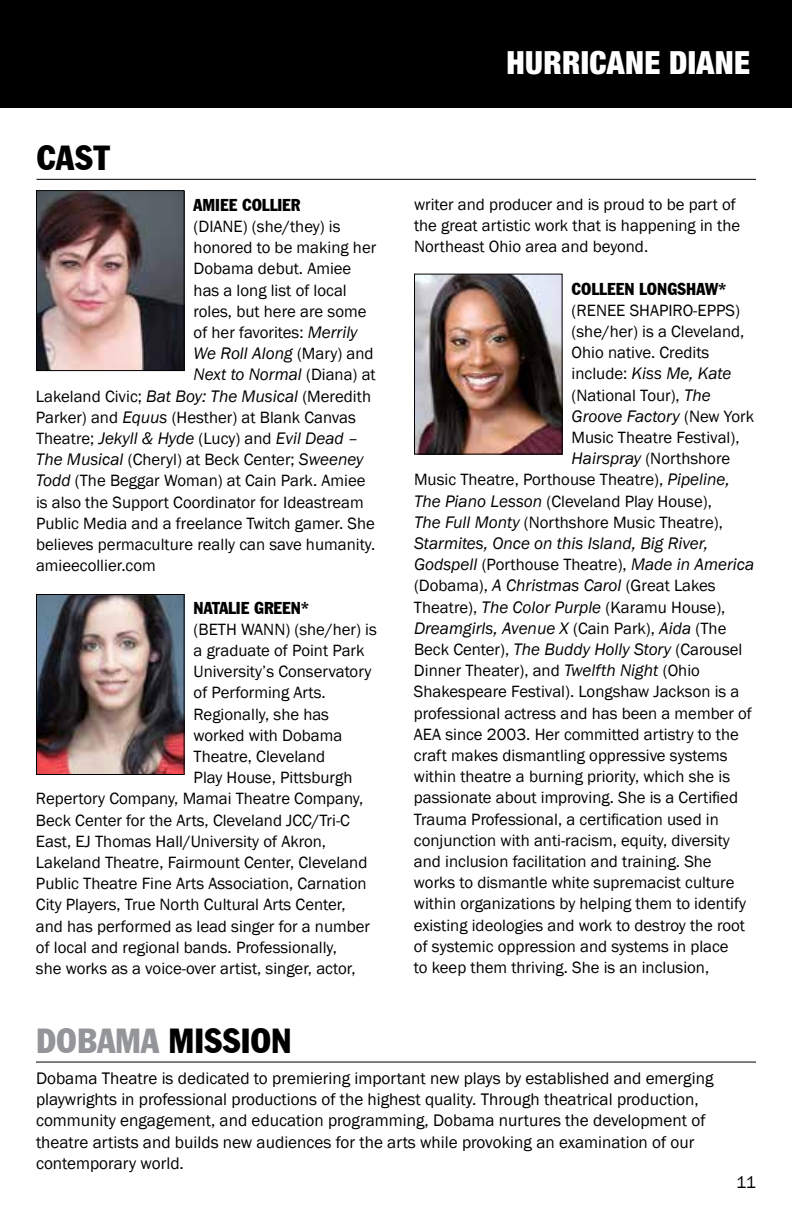
<style>
.page{position:relative;width:792px;height:1224px;background:#fff}
.page>*{position:absolute;margin:0;border:0;box-sizing:border-box;transform-origin:0 0}
.t1{font:condensed 34px "Franklin Gothic BT";color:#000}
.t2{font:900 condensed 32px "Helvetica Neue LT Pro";letter-spacing:.01em;color:#fff}
.t3{font:17.2px/21.2px "Franklin Gothic";color:#000}
.t4{font:italic 17.2px/21.2px "Franklin Gothic";color:#000}
.t5{font:16.8px/21.2px "Franklin Gothic";color:#000}
.t6{font:condensed 16.8px "Franklin Gothic BT";color:#000}
.s1{font-style:italic;font-size:17.2px}
.s2{font-style:normal;font-size:16.8px}
.s3{color:#939598}
</style>
<div class="page">
<div style="left:0;top:0;width:792px;height:108px;background:#000"></div>
<hr style="left:36px;top:1062px;width:720px;height:1px;background:#000">
<hr style="left:37px;top:179px;width:719px;height:1px;background:#000">
<img style="left:38px;top:192px;width:145px;height:177px">
<div style="left:36px;top:190px;width:149px;height:181px;border:1px solid #000"></div>
<img style="left:416px;top:276px;width:145px;height:177px">
<div style="left:414px;top:274px;width:149px;height:181px;border:1px solid #000"></div>
<img style="left:38px;top:596px;width:145px;height:177px">
<div style="left:36px;top:594px;width:149px;height:181px;border:1px solid #000"></div>
<h1 class="t1" style="left:37px;top:135px;width:75px">CAST</h1>
<p class="t6" style="left:194px;top:194px;width:108px">AMIEE COLLIER</p>
<p class="t5" style="left:194px;top:216px;width:184px">(DIANE) (she/they) is honored to be making her<br>Dobama debut. Amiee has a long list of local roles, but here are some of her favorites: <span class="s1">Merrily</span></p>
<p class="t4" style="left:194px;top:343px;width:184px">We Roll Along <span class="s2">(Mary) and<br></span>Next to Normal <span class="s2">(Diana) at</span></p>
<p class="t5" style="left:36px;top:386px;width:337px">Lakeland Civic; <span class="s1">Bat Boy: The Musical</span> (Meredith<br>Parker) and <span class="s1">Equus</span> (Hesther) at Blank Canvas</p>
<p class="t4" style="left:36px;top:428px;width:324px"><span class="s2">Theatre;</span> Jekyll &amp; Hyde <span class="s2">(Lucy) and</span> Evil Dead –</p>
<p class="t5" style="left:36px;top:449px;width:341px"><span class="s1">The Musical</span> (Cheryl) at Beck Center; <span class="s1">Sweeney Todd</span> (The Beggar Woman) at Cain Park. Amiee is also the Support Coordinator for Ideastream Public Media and a freelance Twitch gamer. She believes permaculture really can save humanity. amieecollier.com</p>
<p class="t6" style="left:194px;top:597px;width:117px">NATALIE GREEN*</p>
<p class="t5" style="left:194px;top:619px;width:185px">(BETH WANN) (she/her) is</p>
<p class="t5" style="left:194px;top:640px;width:172px">a graduate of Point Park</p>
<p class="t5" style="left:194px;top:661px;width:179px">University’s Conservatory</p>
<p class="t5" style="left:194px;top:683px;width:134px">of Performing Arts.</p>
<p class="t5" style="left:194px;top:704px;width:137px">Regionally, she has</p>
<p class="t5" style="left:194px;top:725px;width:150px">worked with Dobama</p>
<p class="t5" style="left:194px;top:746px;width:133px">Theatre, Cleveland</p>
<p class="t5" style="left:194px;top:767px;width:160px">Play House, Pittsburgh</p>
<p class="t5" style="left:36px;top:789px;width:329px">Repertory Company, Mamai Theatre Company,</p>
<p class="t5" style="left:36px;top:810px;width:315px">Beck Center for the Arts, Cleveland JCC/Tri-C</p>
<p class="t5" style="left:36px;top:831px;width:292px">East, EJ Thomas Hall/University of Akron,</p>
<p class="t5" style="left:36px;top:852px;width:333px">Lakeland Theatre, Fairmount Center, Cleveland</p>
<p class="t5" style="left:36px;top:873px;width:332px">Public Theatre Fine Arts Association, Carnation</p>
<p class="t5" style="left:36px;top:895px;width:311px">City Players, True North Cultural Arts Center,</p>
<p class="t5" style="left:36px;top:916px;width:336px">and has performed as lead singer for a number</p>
<p class="t5" style="left:36px;top:937px;width:303px">of local and regional bands. Professionally,</p>
<p class="t5" style="left:36px;top:958px;width:321px">she works as a voice-over artist, singer, actor,</p>
<h1 class="t1" style="left:36px;top:1018px;width:257px"><span class="s3">DOBAMA</span> MISSION</h1>
<h2 class="t2" style="left:507px;top:43px;width:245px">HURRICANE DIANE</h2>
<p class="t5" style="left:414px;top:194px;width:328px">writer and producer and is proud to be part of the great artistic work that is happening in the<br>Northeast Ohio area and beyond.</p>
<p class="t6" style="left:572px;top:278px;width:157px">COLLEEN LONGSHAW*</p>
<p class="t5" style="left:572px;top:300px;width:174px">(RENEE SHAPIRO-EPPS) (she/her) is a Cleveland,<br>Ohio native. Credits</p>
<p class="t4" style="left:572px;top:363px;width:161px"><span class="s2">include:</span> Kiss Me, Kate</p>
<p class="t5" style="left:572px;top:385px;width:141px">(National Tour), <span class="s1">The</span></p>
<p class="t4" style="left:572px;top:406px;width:184px">Groove Factory <span class="s2">(New York</span></p>
<p class="t5" style="left:572px;top:427px;width:169px">Music Theatre Festival),</p>
<p class="t5" style="left:572px;top:448px;width:160px"><span class="s1">Hairspray</span> (Northshore</p>
<p class="t5" style="left:414px;top:470px;width:317px">Music Theatre, Porthouse Theatre), <span class="s1">Pipeline,</span></p>
<p class="t5" style="left:414px;top:491px;width:299px"><span class="s1">The Piano Lesson</span> (Cleveland Play House),</p>
<p class="t5" style="left:414px;top:512px;width:310px"><span class="s1">The Full Monty</span> (Northshore Music Theatre),</p>
<p class="t4" style="left:414px;top:533px;width:342px">Starmites, Once on this Island, Big River,<br>Godspell <span class="s2">(Porthouse Theatre),</span> Made in America</p>
<p class="t5" style="left:414px;top:576px;width:313px">(Dobama), <span class="s1">A Christmas Carol</span> (Great Lakes<br>Theatre), <span class="s1">The Color Purple</span> (Karamu House),</p>
<p class="t4" style="left:414px;top:618px;width:314px">Dreamgirls, Avenue X <span class="s2">(Cain Park),</span> Aida <span class="s2">(The</span></p>
<p class="t5" style="left:414px;top:639px;width:339px">Beck Center), <span class="s1">The Buddy Holly Story</span> (Carousel Dinner Theater), and <span class="s1">Twelfth Night</span> (Ohio Shakespeare Festival). Longshaw Jackson is a professional actress and has been a member of AEA since 2003. Her committed artistry to the craft makes dismantling oppressive systems within theatre a burning priority, which she is passionate about improving. She is a Certified Trauma Professional, a certification used in conjunction with anti-racism, equity, diversity and inclusion facilitation and training. She works to dismantle white supremacist culture within organizations by helping them to identify existing ideologies and work to destroy the root of systemic oppression and systems in place<br>to keep them thriving. She is an inclusion,</p>
<p class="t3" style="left:36px;top:1068px;width:679px">Dobama Theatre is dedicated to premiering important new plays by established and emerging playwrights in professional productions of the highest quality. Through theatrical production, community engagement, and education programming, Dobama nurtures the development of theatre artists and builds new audiences for the arts while provoking an examination of our contemporary world.</p>
<p class="t3" style="left:736px;top:1172px;width:21px">11</p>
</div>
